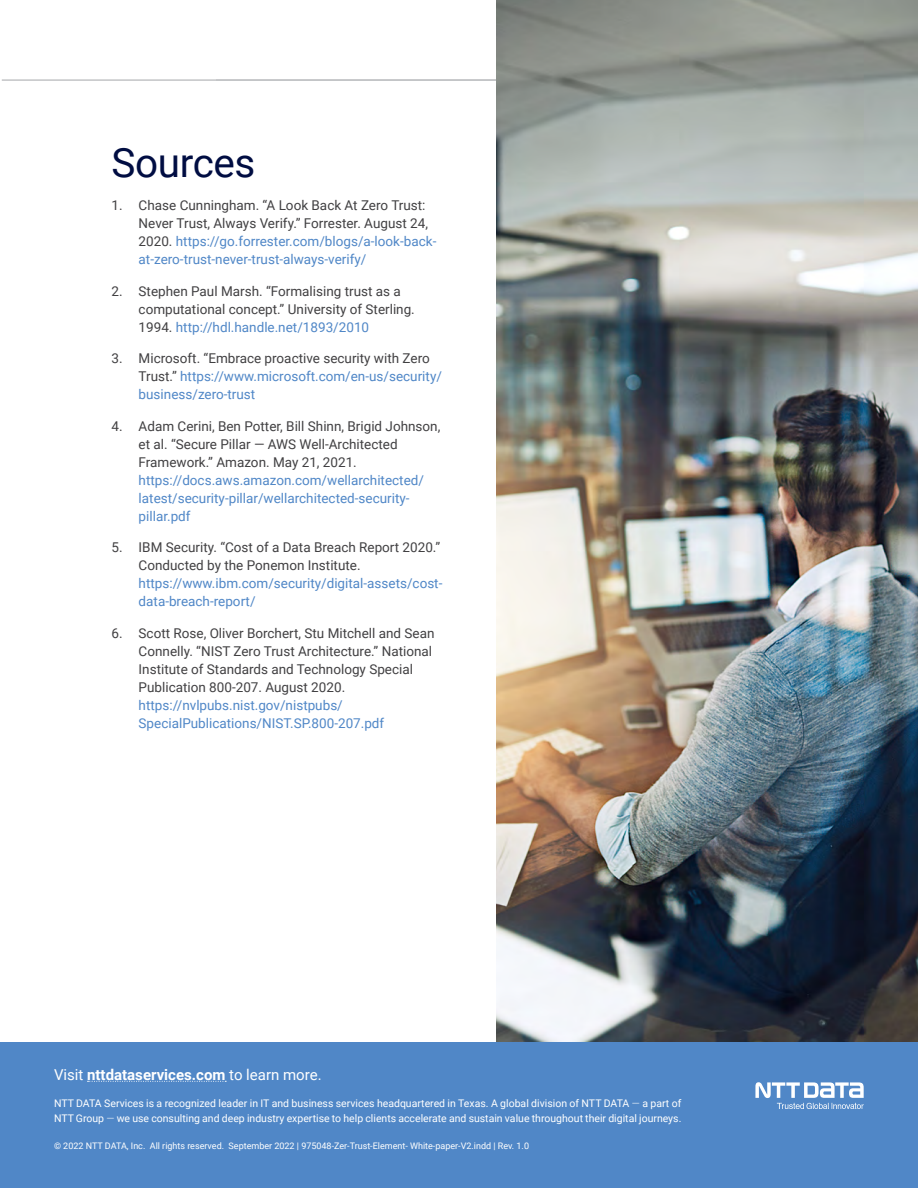
<style>
.page{position:relative;width:918px;height:1188px;background:#fff}
.page>*{position:absolute;margin:0;border:0;box-sizing:border-box;transform-origin:0 0}
.t1{font:40.5px "Roboto";letter-spacing:-.01em;color:#000d42}
.t2{font:700 15px "Roboto";color:#fff}
.t3{font:13.5px/18px "Roboto";color:#414042}
.t4{font:13.5px/18px "Roboto";color:#5087c7}
.t5{font:10.5px/15px "Roboto";color:#fff}
.t6{font:9px "Roboto";color:#fff}
.s1{color:#5087c7}
.s2{color:#414042}
.s3{font-weight:400}
.s4{font-weight:300}
</style>
<div class="page">
<hr style="left:2px;top:79px;width:916px;height:2px;background:#c2c4c6">
<img style="left:497px;top:0;width:421px;height:1042px">
<div style="left:0;top:1042px;width:918px;height:146px;background:#5087c7"></div>
<svg style="left:755px;top:1082px;width:109px;height:27px"></svg>
<svg style="left:88px;top:1081px;width:138px;height:1px"></svg>
<h1 class="t1" style="left:112px;top:134px;width:145px">Sources</h1>
<p class="t3" style="left:139px;top:196px;width:299px;text-indent:-27px">1. Chase Cunningham. “A Look Back At Zero Trust:<br>Never Trust, Always Verify.” Forrester. August 24, 2020. <span class="s1">https://go.forrester.com/blogs/a-look-back&shy;at-zero-trust-never-trust-always-verify/</span></p>
<p class="t3" style="left:139px;top:281px;width:278px;text-indent:-27px">2. Stephen Paul Marsh. “Formalising trust as a computational concept.” University of Sterling.<br>1994. <span class="s1">http://hdl.handle.net/1893/2010</span></p>
<p class="t4" style="left:139px;top:349px;width:305px;text-indent:-27px"><span class="s2">3. Microsoft. “Embrace proactive security with Zero<br>Trust.”</span> https://www.microsoft.com/en-us/security/ business/zero-trust</p>
<p class="t3" style="left:139px;top:416px;width:303px;text-indent:-27px">4. Adam Cerini, Ben Potter, Bill Shinn, Brigid Johnson, et al. “Secure Pillar — AWS Well-Architected<br>Framework.” Amazon. May 21, 2021.</p>
<p class="t4" style="left:139px;top:470px;width:287px">https://docs.aws.amazon.com/wellarchitected/ latest/security-pillar/wellarchitected-security&shy;pillar.pdf</p>
<p class="t3" style="left:139px;top:538px;width:303px;text-indent:-27px">5. IBM Security. “Cost of a Data Breach Report 2020.”<br>Conducted by the Ponemon Institute.</p>
<p class="t4" style="left:139px;top:574px;width:305px">https://www.ibm.com/security/digital-assets/cost&shy;data-breach-report/</p>
<p class="t3" style="left:139px;top:623px;width:297px;text-indent:-27px">6. Scott Rose, Oliver Borchert, Stu Mitchell and Sean Connelly. “NIST Zero Trust Architecture.” National Institute of Standards and Technology Special Publication 800-207. August 2020.</p>
<p class="t4" style="left:139px;top:695px;width:247px">https://nvlpubs.nist.gov/nistpubs/<br>SpecialPublications/NIST.SP.800-207.pdf</p>
<p class="t2" style="left:54px;top:1064px;width:269px"><span class="s3">Visit</span> nttdataservices.com <span class="s3">to learn more.</span></p>
<p class="t5" style="left:54px;top:1096px;width:629px">NTT DATA Services is a recognized leader in IT and business services headquartered in Texas. A global division of NTT DATA <span class="s4">—</span> a part of<br>NTT Group <span class="s4">—</span> we use consulting and deep industry expertise to help clients accelerate and sustain value throughout their digital journeys.</p>
<p class="t6" style="left:54px;top:1139px;width:477px">© 2022 NTT DATA, Inc. All rights reserved. September 2022 | 975048-Zer-Trust-Element- White-paper-V2.indd | Rev. 1.0</p>
</div>
